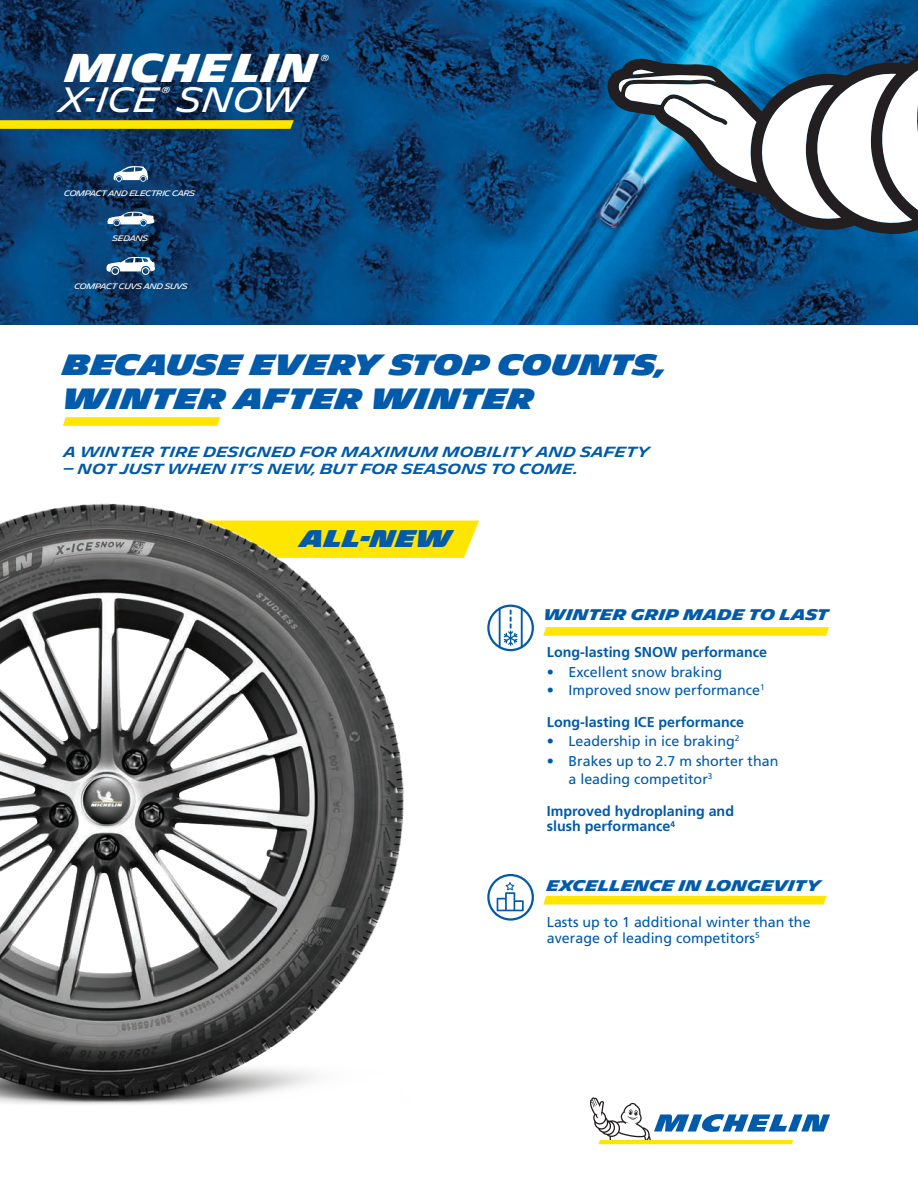
<style>
.page{position:relative;width:918px;height:1188px;background:#fff}
.page>*{position:absolute;margin:0;border:0;box-sizing:border-box;transform-origin:0 0}
.t1{font:700 39px "Michelin";color:#fff;scale:.95 1}
.t2{font:34.2px "Michelin";color:#fff;scale:.94 1}
.t3{font:900 28.5px "Michelin";color:#015aaa}
.t4{font:900 23.4px "Michelin";color:#015aaa}
.t5{font:700 15px "Michelin";color:#015aaa}
.t6{font:14.25px/18px "Frutiger LT Std";color:#015aaa}
.t7{font:700 14.25px/15.8px "Frutiger LT Std";color:#015aaa}
.t8{font:600 14.25px "Michelin";color:#015aaa}
.t9{font:8.4px "Michelin";color:#fff;scale:.95 1}
.t10{font:7.65px "Michelin";letter-spacing:-.06em;color:#fff}
</style>
<div class="page">
<img style="left:0;top:0;width:918px;height:325px">
<svg style="left:604px;top:19px;width:314px;height:233px;background:#0a568d"></svg>
<svg style="left:617px;top:19px;width:301px;height:224px"></svg>
<img style="left:0;top:503px;width:479px;height:601px">
<svg style="left:0;top:120px;width:294px;height:9px;background:#f3de05"></svg>
<svg style="left:543px;top:627px;width:286px;height:9px;background:#ffe70d"></svg>
<svg style="left:63px;top:417px;width:158px;height:9px"></svg>
<svg style="left:543px;top:896px;width:284px;height:9px;background:#ffe710"></svg>
<svg style="left:107px;top:212px;width:47px;height:14px"></svg>
<svg style="left:107px;top:257px;width:48px;height:18px"></svg>
<svg style="left:113px;top:166px;width:35px;height:16px"></svg>
<svg style="left:488px;top:606px;width:45px;height:44px"></svg>
<div style="left:487px;top:605px;width:47px;height:46px;border:2px solid #015aaa;border-radius:50%"></div>
<svg style="left:499px;top:608px;width:24px;height:40px"></svg>
<svg style="left:488px;top:875px;width:45px;height:44px"></svg>
<div style="left:487px;top:874px;width:47px;height:47px;border:2px solid #015aaa;border-radius:50%"></div>
<svg style="left:497px;top:882px;width:27px;height:29px"></svg>
<svg style="left:590px;top:1097px;width:240px;height:47px"></svg>
<p class="t1" style="left:66px;top:46px;width:267px">MICHELIN</p>
<p class="t9" style="left:321px;top:53px;width:10px">®</p>
<p class="t2" style="left:60px;top:79px;width:107px">X-ICE</p>
<p class="t9" style="left:162px;top:85px;width:10px">®</p>
<p class="t2" style="left:178px;top:79px;width:136px">SNOW</p>
<p class="t10" style="left:64px;top:188px;width:133px">COMPACT AND ELECTRIC CARS</p>
<p class="t10" style="left:113px;top:233px;width:37px">SEDANS</p>
<p class="t10" style="left:74px;top:282px;width:115px">COMPACT CUVS AND SUVS</p>
<p class="t3" style="left:63px;top:348px;width:606px">BECAUSE EVERY STOP COUNTS,</p>
<p class="t3" style="left:63px;top:382px;width:473px">WINTER AFTER WINTER</p>
<p class="t8" style="left:64px;top:444px;width:588px">A WINTER TIRE DESIGNED FOR MAXIMUM MOBILITY AND SAFETY</p>
<p class="t8" style="left:64px;top:461px;width:517px">– NOT JUST WHEN IT’S NEW, BUT FOR SEASONS TO COME.</p>
<p class="t4" style="left:300px;top:525px;width:153px">ALL-NEW</p>
<p class="t5" style="left:544px;top:606px;width:286px">WINTER GRIP MADE TO LAST</p>
<p class="t7" style="left:547px;top:644px;width:222px">Long-lasting SNOW performance</p>
<p class="t6" style="left:547px;top:663px;width:177px">• Excellent snow braking</p>
<p class="t6" style="left:547px;top:681px;width:219px">• Improved snow performance<sup>1</sup></p>
<p class="t7" style="left:547px;top:714px;width:199px">Long-lasting ICE performance</p>
<p class="t6" style="left:547px;top:732px;width:194px">• Leadership in ice braking<sup>2</sup></p>
<p class="t6" style="left:569px;top:752px;width:211px;text-indent:-22px">• Brakes up to 2.7 m shorter than a leading competitor<sup>3</sup></p>
<p class="t7" style="left:547px;top:803px;width:189px">Improved hydroplaning and slush performance<sup>4</sup></p>
<p class="t5" style="left:547px;top:877px;width:275px">EXCELLENCE IN LONGEVITY</p>
<p class="t6" style="left:547px;top:914px;width:265px;line-height:15.8px">Lasts up to 1 additional winter than the average of leading competitors<sup>5</sup></p>
</div>
